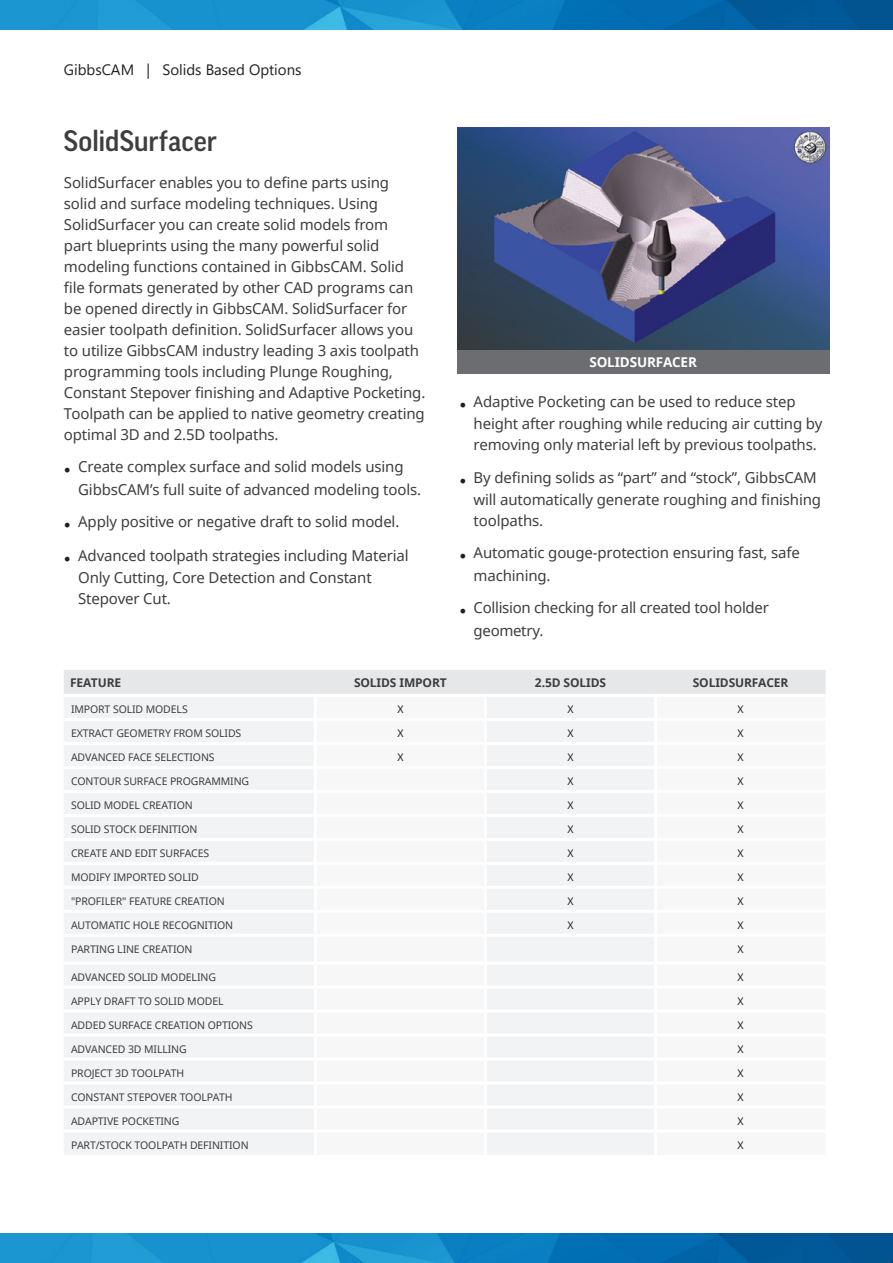
<style>
.page{position:relative;width:893px;height:1263px;background:#fff}
.page>*{position:absolute;margin:0;border:0;box-sizing:border-box;transform-origin:0 0}
.t1{font:500 28.5px "Good Pro";color:#3e3e3f}
.t2{font:15px/21px "Noto Sans";letter-spacing:-.01em;color:#3e3e3f}
.t3{font:15px "Segoe UI";color:#231f20}
.t4{font:700 13.5px "Noto Sans";letter-spacing:-.01em;color:#fff}
.t5{font:700 12px "Noto Sans";letter-spacing:-.01em;color:#3e3e3f}
.t6{font:10.5px "Noto Sans";letter-spacing:-.01em;color:#3e3e3f}
.t7{font:10.5px "Noto Sans";color:#231f20}
.s1{font-family:"Minion Pro";font-size:18px;color:#231f20}
</style>
<div class="page">
<img style="left:0;top:0;width:893px;height:30px">
<img style="left:0;top:1233px;width:893px;height:30px">
<img style="left:457px;top:128px;width:372px;height:222px">
<div style="left:457px;top:350px;width:372px;height:24px;background:#6c6d70"></div>
<div style="left:64px;top:670px;width:762px;height:24px;background:#e6e7e9"></div>
<div style="left:64px;top:697px;width:250px;height:458px;background:#f2f3f4"></div>
<div style="left:487px;top:697px;width:167px;height:458px;background:#f2f3f4"></div>
<hr style="left:64px;top:742px;width:251px;height:3px;background:#fff">
<hr style="left:485px;top:742px;width:171px;height:3px;background:#fff">
<hr style="left:64px;top:766px;width:251px;height:3px;background:#fff">
<hr style="left:485px;top:766px;width:171px;height:3px;background:#fff">
<hr style="left:64px;top:790px;width:251px;height:3px;background:#fff">
<hr style="left:485px;top:790px;width:171px;height:3px;background:#fff">
<hr style="left:64px;top:814px;width:251px;height:3px;background:#fff">
<hr style="left:485px;top:814px;width:171px;height:3px;background:#fff">
<hr style="left:64px;top:838px;width:251px;height:3px;background:#fff">
<hr style="left:485px;top:838px;width:171px;height:3px;background:#fff">
<hr style="left:64px;top:862px;width:251px;height:3px;background:#fff">
<hr style="left:485px;top:862px;width:171px;height:3px;background:#fff">
<hr style="left:64px;top:886px;width:251px;height:3px;background:#fff">
<hr style="left:485px;top:886px;width:171px;height:3px;background:#fff">
<hr style="left:64px;top:910px;width:251px;height:3px;background:#fff">
<hr style="left:485px;top:910px;width:171px;height:3px;background:#fff">
<hr style="left:64px;top:934px;width:251px;height:3px;background:#fff">
<hr style="left:485px;top:934px;width:171px;height:3px;background:#fff">
<hr style="left:64px;top:962px;width:251px;height:3px;background:#fff">
<hr style="left:485px;top:962px;width:171px;height:3px;background:#fff">
<hr style="left:64px;top:986px;width:251px;height:3px;background:#fff">
<hr style="left:485px;top:986px;width:171px;height:3px;background:#fff">
<hr style="left:64px;top:1010px;width:251px;height:3px;background:#fff">
<hr style="left:485px;top:1010px;width:171px;height:3px;background:#fff">
<hr style="left:64px;top:1034px;width:251px;height:3px;background:#fff">
<hr style="left:485px;top:1034px;width:171px;height:3px;background:#fff">
<hr style="left:64px;top:1057px;width:251px;height:3px;background:#fff">
<hr style="left:485px;top:1057px;width:171px;height:3px;background:#fff">
<hr style="left:64px;top:1081px;width:251px;height:3px;background:#fff">
<hr style="left:485px;top:1081px;width:171px;height:3px;background:#fff">
<hr style="left:64px;top:1105px;width:251px;height:3px;background:#fff">
<hr style="left:485px;top:1105px;width:171px;height:3px;background:#fff">
<hr style="left:64px;top:1129px;width:251px;height:3px;background:#fff">
<hr style="left:485px;top:1129px;width:171px;height:3px;background:#fff">
<hr style="left:64px;top:718px;width:251px;height:3px;background:#fff">
<hr style="left:485px;top:718px;width:171px;height:3px;background:#fff">
<h3 class="t3" style="left:64px;top:55px;width:239px">GibbsCAM | Solids Based Options</h3>
<p class="t1" style="left:64px;top:124px;width:155px">SolidSurfacer</p>
<p class="t2" style="left:64px;top:172px;width:363px">SolidSurfacer enables you to define parts using solid and surface modeling techniques. Using SolidSurfacer you can create solid models from<br>part blueprints using the many powerful solid modeling functions contained in GibbsCAM. Solid file formats generated by other CAD programs can be opened directly in GibbsCAM. SolidSurfacer for easier toolpath definition. SolidSurfacer allows you to utilize GibbsCAM industry leading 3 axis toolpath programming tools including Plunge Roughing, Constant Stepover finishing and Adaptive Pocketing.<br>Toolpath can be applied to native geometry creating optimal 3D and 2.5D toolpaths.</p>
<p class="t2" style="left:78px;top:455px;width:344px;line-height:22.5px;text-indent:-14px"><span class="s1">•</span> Create complex surface and solid models using<br>GibbsCAM’s full suite of advanced modeling tools.</p>
<p class="t2" style="left:64px;top:511px;width:337px"><span class="s1">•</span> Apply positive or negative draft to solid model.</p>
<p class="t2" style="left:78px;top:544px;width:332px;line-height:22.5px;text-indent:-14px"><span class="s1">•</span> Advanced toolpath strategies including Material<br>Only Cutting, Core Detection and Constant</p>
<p class="t2" style="left:78px;top:588px;width:94px">Stepover Cut.</p>
<p class="t4" style="left:589px;top:352px;width:109px">SOLIDSURFACER</p>
<p class="t2" style="left:474px;top:390px;width:350px;line-height:22.5px;text-indent:-14px"><span class="s1">•</span> Adaptive Pocketing can be used to reduce step height after roughing while reducing air cutting by</p>
<p class="t2" style="left:474px;top:434px;width:345px">removing only material left by previous toolpaths.</p>
<p class="t2" style="left:459px;top:466px;width:363px;line-height:22.5px;text-align:right"><span class="s1">•</span> By defining solids as “part” and “stock”, GibbsCAM will automatically generate roughing and finishing</p>
<p class="t2" style="left:474px;top:510px;width:71px">toolpaths.</p>
<p class="t2" style="left:474px;top:541px;width:328px;line-height:22.5px;text-indent:-14px"><span class="s1">•</span> Automatic gouge-protection ensuring fast, safe machining.</p>
<p class="t2" style="left:474px;top:596px;width:297px;line-height:22.5px;text-indent:-14px"><span class="s1">•</span> Collision checking for all created tool holder geometry.</p>
<p class="t5" style="left:70px;top:674px;width:53px">FEATURE</p>
<p class="t5" style="left:354px;top:674px;width:94px">SOLIDS IMPORT</p>
<p class="t5" style="left:535px;top:674px;width:73px">2.5D SOLIDS</p>
<p class="t5" style="left:693px;top:674px;width:97px">SOLIDSURFACER</p>
<p class="t6" style="left:71px;top:702px;width:118px">IMPORT SOLID MODELS</p>
<p class="t7" style="left:397px;top:702px;width:8px">X</p>
<p class="t7" style="left:567px;top:702px;width:8px">X</p>
<p class="t7" style="left:737px;top:702px;width:8px">X</p>
<p class="t6" style="left:71px;top:726px;width:172px">EXTRACT GEOMETRY FROM SOLIDS</p>
<p class="t7" style="left:397px;top:726px;width:8px">X</p>
<p class="t7" style="left:567px;top:726px;width:8px">X</p>
<p class="t7" style="left:737px;top:726px;width:8px">X</p>
<p class="t6" style="left:71px;top:750px;width:145px">ADVANCED FACE SELECTIONS</p>
<p class="t7" style="left:397px;top:750px;width:8px">X</p>
<p class="t7" style="left:567px;top:750px;width:8px">X</p>
<p class="t7" style="left:737px;top:750px;width:8px">X</p>
<p class="t6" style="left:71px;top:774px;width:180px">CONTOUR SURFACE PROGRAMMING</p>
<p class="t7" style="left:567px;top:774px;width:8px">X</p>
<p class="t7" style="left:737px;top:774px;width:8px">X</p>
<p class="t6" style="left:71px;top:798px;width:123px">SOLID MODEL CREATION</p>
<p class="t7" style="left:567px;top:798px;width:8px">X</p>
<p class="t7" style="left:737px;top:798px;width:8px">X</p>
<p class="t6" style="left:71px;top:822px;width:128px">SOLID STOCK DEFINITION</p>
<p class="t7" style="left:567px;top:822px;width:8px">X</p>
<p class="t7" style="left:737px;top:822px;width:8px">X</p>
<p class="t6" style="left:71px;top:846px;width:140px">CREATE AND EDIT SURFACES</p>
<p class="t7" style="left:567px;top:846px;width:8px">X</p>
<p class="t7" style="left:737px;top:846px;width:8px">X</p>
<p class="t6" style="left:71px;top:870px;width:129px">MODIFY IMPORTED SOLID</p>
<p class="t7" style="left:567px;top:870px;width:8px">X</p>
<p class="t7" style="left:737px;top:870px;width:8px">X</p>
<p class="t6" style="left:71px;top:894px;width:155px">"PROFILER" FEATURE CREATION</p>
<p class="t7" style="left:567px;top:894px;width:8px">X</p>
<p class="t7" style="left:737px;top:894px;width:8px">X</p>
<p class="t6" style="left:71px;top:918px;width:164px">AUTOMATIC HOLE RECOGNITION</p>
<p class="t7" style="left:567px;top:918px;width:8px">X</p>
<p class="t7" style="left:737px;top:918px;width:8px">X</p>
<p class="t6" style="left:71px;top:942px;width:123px">PARTING LINE CREATION</p>
<p class="t7" style="left:737px;top:942px;width:8px">X</p>
<p class="t6" style="left:71px;top:970px;width:147px">ADVANCED SOLID MODELING</p>
<p class="t7" style="left:737px;top:970px;width:8px">X</p>
<p class="t6" style="left:71px;top:994px;width:154px">APPLY DRAFT TO SOLID MODEL</p>
<p class="t7" style="left:737px;top:994px;width:8px">X</p>
<p class="t6" style="left:71px;top:1018px;width:183px">ADDED SURFACE CREATION OPTIONS</p>
<p class="t7" style="left:737px;top:1018px;width:8px">X</p>
<p class="t6" style="left:71px;top:1042px;width:117px">ADVANCED 3D MILLING</p>
<p class="t7" style="left:737px;top:1042px;width:8px">X</p>
<p class="t6" style="left:71px;top:1066px;width:115px">PROJECT 3D TOOLPATH</p>
<p class="t7" style="left:737px;top:1066px;width:8px">X</p>
<p class="t6" style="left:71px;top:1090px;width:163px">CONSTANT STEPOVER TOOLPATH</p>
<p class="t7" style="left:737px;top:1090px;width:8px">X</p>
<p class="t6" style="left:71px;top:1114px;width:110px">ADAPTIVE POCKETING</p>
<p class="t7" style="left:737px;top:1114px;width:8px">X</p>
<p class="t6" style="left:71px;top:1138px;width:179px">PART/STOCK TOOLPATH DEFINITION</p>
<p class="t7" style="left:737px;top:1138px;width:8px">X</p>
</div>
